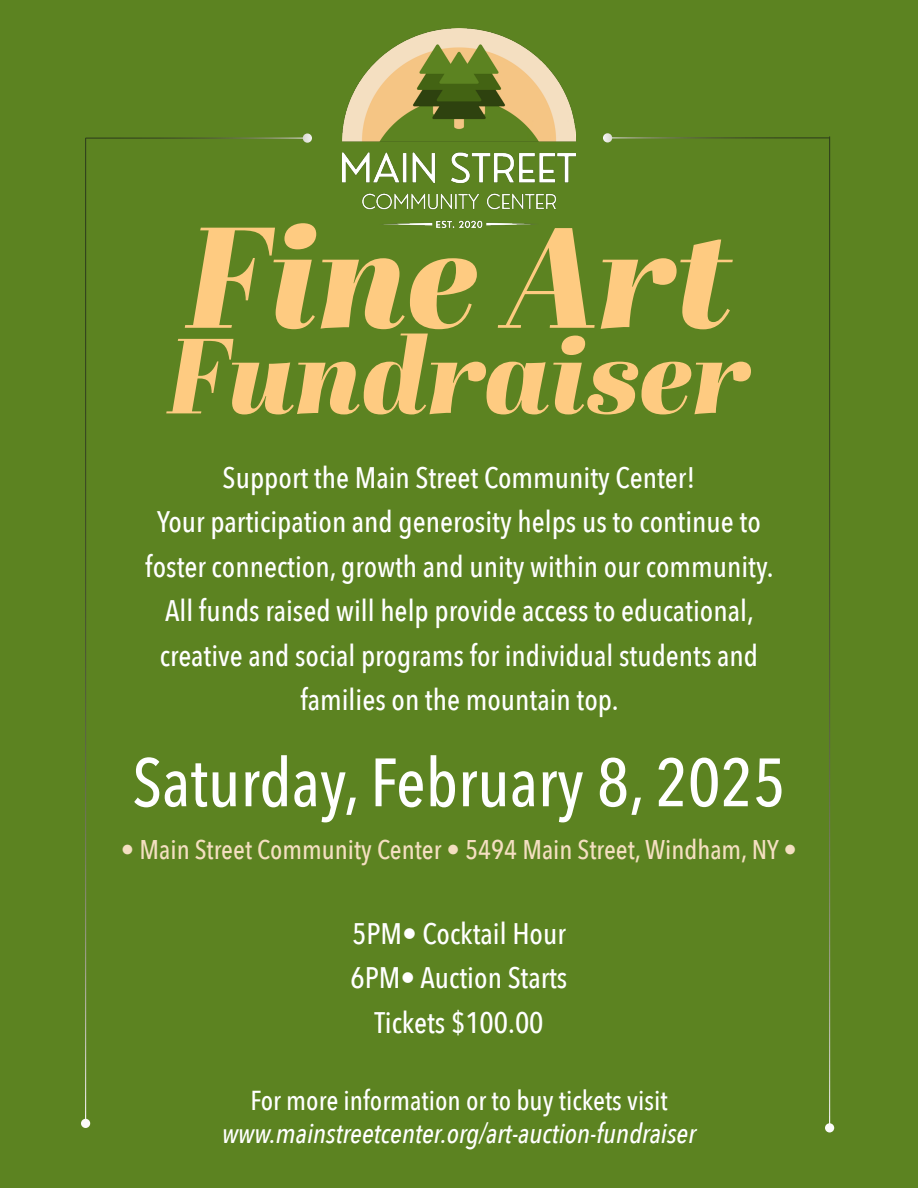
<style>
.page{position:relative;width:918px;height:1188px;background:#5c8321}
.page>*{position:absolute;margin:0;border:0;box-sizing:border-box;transform-origin:0 0}
.t1{font:italic 143.1px "Abril Fatface";letter-spacing:-.005em;color:#fecb81}
.t2{font:italic 106.5px "Abril Fatface";color:#fecb81}
.t3{font:500 67.5px "Avenir Next Condensed";color:#fff}
.t4{font:500 29.7px/44.5px "Avenir Next Condensed";color:#fff;text-align:center}
.t5{font:italic 500 27.45px/32.8px "Avenir Next Condensed";color:#fff;text-align:center}
.t6{font:500 27px "Avenir Next Condensed";color:#f4dfc1}
.s1{font-style:normal}
</style>
<div class="page">
<hr style="left:85px;top:138px;width:1px;height:985px;background:#fff">
<svg style="left:81px;top:1119px;width:9px;height:9px"></svg>
<hr style="left:829px;top:136px;width:1px;height:992px;background:#fff">
<svg style="left:825px;top:1123px;width:9px;height:9px"></svg>
<img style="left:343px;top:28px;width:232px;height:199px">
<hr style="left:86px;top:138px;width:221px;height:1px;background:#fff">
<svg style="left:303px;top:134px;width:9px;height:9px"></svg>
<hr style="left:608px;top:137px;width:222px;height:1px;background:#fff">
<svg style="left:603px;top:133px;width:9px;height:9px"></svg>
<p class="t1" style="left:187px;top:175px;width:546px">Fine Art</p>
<p class="t2" style="left:168px;top:299px;width:584px">Fundraiser</p>
<p class="t4" style="left:145px;top:455px;width:630px">Support the Main Street Community Center!<br>Your participation and generosity helps us to continue to foster connection, growth and unity within our community.</p>
<p class="t4" style="left:160px;top:588px;width:600px">All funds raised will help provide access to educational, creative and social programs for individual students and families on the mountain top.</p>
<p class="t3" style="left:132px;top:742px;width:655px">Saturday, February 8, 2025</p>
<p class="t6" style="left:121px;top:833px;width:678px">• Main Street Community Center • 5494 Main Street, Windham, NY •</p>
<p class="t4" style="left:352px;top:911px;width:215px">5PM• Cocktail Hour</p>
<p class="t4" style="left:351px;top:956px;width:218px">6PM• Auction Starts</p>
<p class="t4" style="left:374px;top:1000px;width:171px">Tickets $100.00</p>
<p class="t5" style="left:222px;top:1084px;width:475px"><span class="s1">For more information or to buy tickets visit </span>www.mainstreetcenter.org/art-auction-fundraiser</p>
</div>
